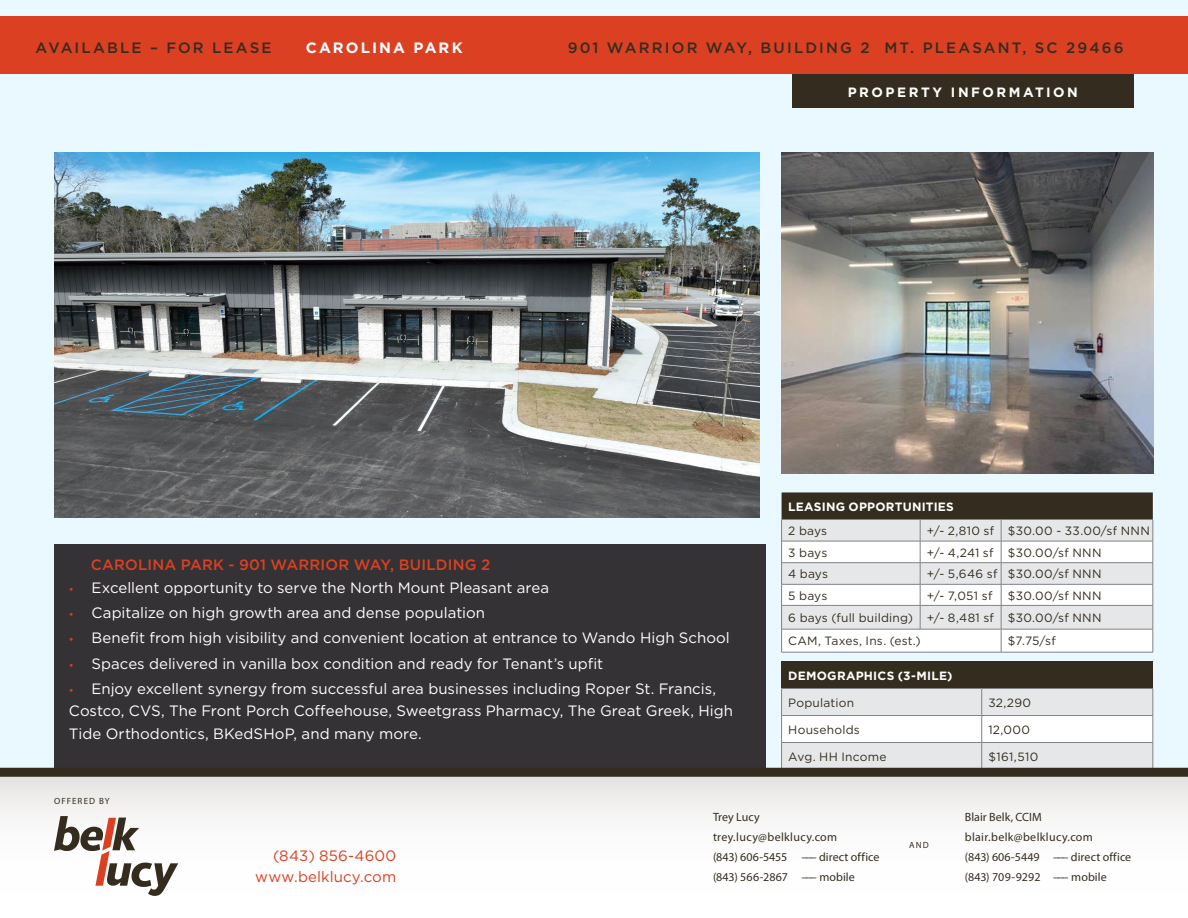
<style>
.page{position:relative;width:1188px;height:918px;background:#fff}
.page>*{position:absolute;margin:0;border:0;box-sizing:border-box;transform-origin:0 0}
.t1{font:15px/22.5px "Gotham";color:#fff}
.t2{font:500 15px "Gotham";letter-spacing:.14em;color:#342d1f}
.Story_Sub-Headline{font:500 15px "Gotham";letter-spacing:.01em;color:#db4022}
.t3{font:15px/21px "Gotham";letter-spacing:.01em;color:#db4022;text-align:right}
.t4{font:700 15px "Gotham";letter-spacing:.14em;color:#fff}
.t5{font:700 13.5px "Gotham";letter-spacing:.185em;color:#fff}
.Table_Text_-_descriptor{font:12px "Gotham";letter-spacing:.015em;color:#342d1f}
.t6{font:12px/20.1px "Myriad Pro";letter-spacing:.01em;color:#342d1f}
.t7{font:700 12px "Gotham";letter-spacing:.02em;color:#fff}
.t8{font:9px "Myriad Pro";letter-spacing:.12em;color:#342d1f}
.s1{font-size:10.5px;color:#db4022}
</style>
<div class="page">
<div style="left:0;top:0;width:1188px;height:772px;background:#e9f9ff"></div>
<div style="left:792px;top:73px;width:342px;height:35px;background:#342d1f"></div>
<div style="left:0;top:17px;width:1188px;height:57px;background:#db4022"></div>
<div style="left:54px;top:544px;width:711px;height:224px;background:#343234"></div>
<svg style="left:781px;top:492px;width:373px;height:160px;background:#cdcccb"></svg>
<hr style="left:781px;top:652px;width:139px;height:1px;background:#808285">
<hr style="left:920px;top:652px;width:81px;height:1px;background:#808285">
<hr style="left:1001px;top:652px;width:152px;height:1px;background:#808285">
<img style="left:54px;top:152px;width:705px;height:365px">
<div style="left:782px;top:662px;width:371px;height:26px;background:#342d1f"></div>
<svg style="left:781px;top:688px;width:373px;height:80px;background:#e8e9ea"></svg>
<img style="left:781px;top:152px;width:372px;height:321px">
<div style="left:0;top:774px;width:1188px;height:144px;background:linear-gradient(to bottom,#ecebe9,#fff)"></div>
<div style="left:0;top:768px;width:1188px;height:9px;background:#342d1f"></div>
<svg style="left:54px;top:816px;width:124px;height:80px"></svg>
<p class="t2" style="left:36px;top:38px;width:238px">AVAILABLE – FOR LEASE</p>
<p class="t4" style="left:306px;top:38px;width:158px">CAROLINA PARK</p>
<p class="t2" style="left:568px;top:38px;width:557px">901 WARRIOR WAY, BUILDING 2 MT. PLEASANT, SC 29466</p>
<p class="t5" style="left:848px;top:83px;width:232px">PROPERTY INFORMATION</p>
<p class="Story_Sub-Headline" style="left:91px;top:555px;width:401px">CAROLINA PARK - 901 WARRIOR WAY, BUILDING 2</p>
<p class="t1" style="left:69px;top:576px;width:482px"><span class="s1">•</span> Excellent opportunity to serve the North Mount Pleasant area</p>
<p class="t1" style="left:69px;top:601px;width:418px"><span class="s1">•</span> Capitalize on high growth area and dense population</p>
<p class="t1" style="left:69px;top:627px;width:662px"><span class="s1">•</span> Benefit from high visibility and convenient location at entrance to Wando High School</p>
<p class="t1" style="left:69px;top:652px;width:536px"><span class="s1">•</span> Spaces delivered in vanilla box condition and ready for Tenant’s upfit</p>
<p class="t1" style="left:69px;top:677px;width:666px"><span class="s1">•</span> Enjoy excellent synergy from successful area businesses including Roper St. Francis,<br>Costco, CVS, The Front Porch Coffeehouse, Sweetgrass Pharmacy, The Great Greek, High<br>Tide Orthodontics, BKedSHoP, and many more.</p>
<p class="t8" style="left:54px;top:796px;width:57px">OFFERED BY</p>
<p class="t7" style="left:788px;top:498px;width:167px">LEASING OPPORTUNITIES</p>
<p class="Table_Text_-_descriptor" style="left:788px;top:523px;width:40px">2 bays</p>
<p class="Table_Text_-_descriptor" style="left:927px;top:523px;width:69px">+/- 2,810 sf</p>
<p class="Table_Text_-_descriptor" style="left:1008px;top:523px;width:143px">$30.00 - 33.00/sf NNN</p>
<p class="Table_Text_-_descriptor" style="left:788px;top:545px;width:41px">3 bays</p>
<p class="Table_Text_-_descriptor" style="left:927px;top:545px;width:68px">+/- 4,241 sf</p>
<p class="Table_Text_-_descriptor" style="left:1008px;top:545px;width:95px">$30.00/sf NNN</p>
<p class="Table_Text_-_descriptor" style="left:788px;top:566px;width:41px">4 bays</p>
<p class="Table_Text_-_descriptor" style="left:927px;top:566px;width:72px">+/- 5,646 sf</p>
<p class="Table_Text_-_descriptor" style="left:1008px;top:566px;width:95px">$30.00/sf NNN</p>
<p class="Table_Text_-_descriptor" style="left:788px;top:588px;width:41px">5 bays</p>
<p class="Table_Text_-_descriptor" style="left:927px;top:588px;width:67px">+/- 7,051 sf</p>
<p class="Table_Text_-_descriptor" style="left:1008px;top:588px;width:95px">$30.00/sf NNN</p>
<p class="Table_Text_-_descriptor" style="left:788px;top:610px;width:126px">6 bays (full building)</p>
<p class="Table_Text_-_descriptor" style="left:927px;top:610px;width:69px">+/- 8,481 sf</p>
<p class="Table_Text_-_descriptor" style="left:1008px;top:610px;width:95px">$30.00/sf NNN</p>
<p class="Table_Text_-_descriptor" style="left:788px;top:634px;width:134px">CAM, Taxes, Ins. (est.)</p>
<p class="Table_Text_-_descriptor" style="left:1008px;top:634px;width:49px">$7.75/sf</p>
<p class="t7" style="left:788px;top:668px;width:166px">DEMOGRAPHICS (3-MILE)</p>
<p class="Table_Text_-_descriptor" style="left:788px;top:695px;width:67px">Population</p>
<p class="Table_Text_-_descriptor" style="left:988px;top:695px;width:44px">32,290</p>
<p class="Table_Text_-_descriptor" style="left:788px;top:722px;width:73px">Households</p>
<p class="Table_Text_-_descriptor" style="left:988px;top:722px;width:43px">12,000</p>
<p class="Table_Text_-_descriptor" style="left:788px;top:749px;width:100px">Avg. HH Income</p>
<p class="Table_Text_-_descriptor" style="left:988px;top:749px;width:51px">$161,510</p>
<p class="t3" style="left:255px;top:845px;width:143px">(843) 856-4600 www.belklucy.com</p>
<p class="t6" style="left:713px;top:806px;width:168px">Trey Lucy trey.lucy@belklucy.com<br>(843) 606-5455 ––– direct office (843) 566-2867 ––– mobile</p>
<p class="t8" style="left:909px;top:840px;width:21px">AND</p>
<p class="t6" style="left:965px;top:806px;width:168px">Blair Belk, CCIM blair.belk@belklucy.com<br>(843) 606-5449 ––– direct office (843) 709-9292 ––– mobile</p>
</div>
